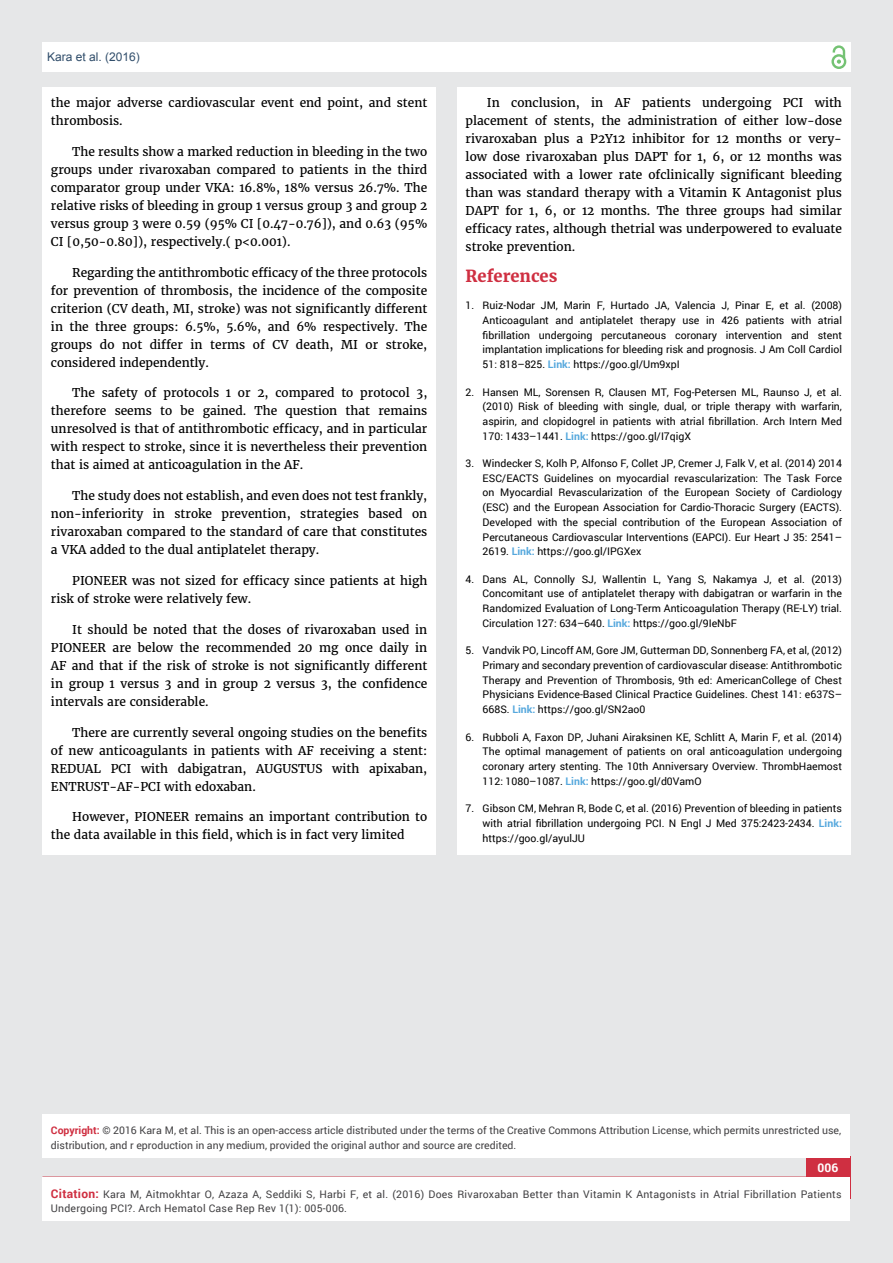
<style>
.page{position:relative;width:893px;height:1263px;background:#e6e7e8}
.page>*{position:absolute;margin:0;border:0;box-sizing:border-box;transform-origin:0 0}
.t1{font:700 16.5px "Merriweather";color:#cf2f41}
.t2{font:12px/18px "Merriweather";color:#000;text-align:justify}
.t3{font:12px "Arial";color:#314e6b}
.t4{font:700 12px "Roboto";color:#fff}
.t5{font:10.5px/14.7px "Roboto";color:#000;text-align:justify}
.t6{font:10.5px/15px "Roboto";color:#414042}
.t7{font:10.5px/13.5px "Roboto";letter-spacing:.02em;color:#414042}
.s1{font-weight:700;color:#56a8dd}
.s2{font-weight:700;color:#cf2f41}
.s3{font-weight:700;font-size:12px;color:#cf2f41}
</style>
<div class="page">
<div style="left:42px;top:43px;width:808px;height:29px;background:#fff"></div>
<div style="left:831px;top:54px;width:15px;height:15px;border:2px solid #74c273;border-radius:50%"></div>
<svg style="left:831px;top:45px;width:15px;height:19px"></svg>
<div style="left:806px;top:1156px;width:44px;height:42px;background:#cf2f41"></div>
<div style="left:42px;top:1177px;width:808px;height:43px;background:#fff"></div>
<div style="left:42px;top:1115px;width:808px;height:43px;background:#fff"></div>
<div style="left:42px;top:87px;width:394px;height:767px;background:#fff"></div>
<div style="left:457px;top:87px;width:393px;height:767px;background:#fff"></div>
<p class="t3" style="left:47px;top:51px;width:94px">Kara et al. (2016)</p>
<p class="t2" style="left:51px;top:94px;width:378px">the major adverse cardiovascular event end point, and stent thrombosis.</p>
<p class="t2" style="left:51px;top:143px;width:378px;text-indent:21px">The results show a marked reduction in bleeding in the two groups under rivaroxaban compared to patients in the third comparator group under VKA: 16.8%, 18% versus 26.7%. The relative risks of bleeding in group 1 versus group 3 and group 2 versus group 3 were 0.59 (95% CI [0.47-0.76]), and 0.63 (95% CI [0,50-0.80]), respectively.( p&lt;0.001).</p>
<p class="t2" style="left:51px;top:263px;width:378px;text-indent:21px">Regarding the antithrombotic efficacy of the three protocols for prevention of thrombosis, the incidence of the composite criterion (CV death, MI, stroke) was not significantly different in the three groups: 6.5%, 5.6%, and 6% respectively. The groups do not differ in terms of CV death, MI or stroke, considered independently.</p>
<p class="t2" style="left:51px;top:384px;width:378px;text-indent:21px">The safety of protocols 1 or 2, compared to protocol 3, therefore seems to be gained. The question that remains unresolved is that of antithrombotic efficacy, and in particular with respect to stroke, since it is nevertheless their prevention that is aimed at anticoagulation in the AF.</p>
<p class="t2" style="left:51px;top:487px;width:378px;text-indent:21px">The study does not establish, and even does not test frankly, non-inferiority in stroke prevention, strategies based on rivaroxaban compared to the standard of care that constitutes a VKA added to the dual antiplatelet therapy.</p>
<p class="t2" style="left:51px;top:572px;width:378px;text-indent:21px">PIONEER was not sized for efficacy since patients at high risk of stroke were relatively few.</p>
<p class="t2" style="left:51px;top:620px;width:378px;text-indent:21px">It should be noted that the doses of rivaroxaban used in PIONEER are below the recommended 20 mg once daily in AF and that if the risk of stroke is not significantly different in group 1 versus 3 and in group 2 versus 3, the confidence intervals are considerable.</p>
<p class="t2" style="left:51px;top:723px;width:378px;text-indent:21px">There are currently several ongoing studies on the benefits of new anticoagulants in patients with AF receiving a stent:<br>REDUAL PCI with dabigatran, AUGUSTUS with apixaban, ENTRUST-AF-PCI with edoxaban.</p>
<p class="t2" style="left:51px;top:808px;width:378px;text-indent:21px">However, PIONEER remains an important contribution to the data available in this field, which is in fact very limited</p>
<p class="t2" style="left:466px;top:94px;width:378px;text-indent:21px">In conclusion, in AF patients undergoing PCI with placement of stents, the administration of either low-dose rivaroxaban plus a P2Y12 inhibitor for 12 months or very&shy;low dose rivaroxaban plus DAPT for 1, 6, or 12 months was associated with a lower rate ofclinically significant bleeding than was standard therapy with a Vitamin K Antagonist plus DAPT for 1, 6, or 12 months. The three groups had similar efficacy rates, although thetrial was underpowered to evaluate stroke prevention.</p>
<h1 class="t1" style="left:466px;top:266px;width:93px">References</h1>
<p class="t5" style="left:483px;top:298px;width:361px;text-indent:-17px">1. Ruiz-Nodar JM, Marin F, Hurtado JA, Valencia J, Pinar E, et al. (2008)<br>Anticoagulant and antiplatelet therapy use in 426 patients with atrial fibrillation undergoing percutaneous coronary intervention and stent implantation implications for bleeding risk and prognosis. J Am Coll Cardiol 51: 818–825. <span class="s1">Link:</span> https://goo.gl/Um9xpI</p>
<p class="t5" style="left:483px;top:384px;width:361px;text-indent:-17px">2. Hansen ML, Sorensen R, Clausen MT, Fog-Petersen ML, Raunso J, et al. (2010) Risk of bleeding with single, dual, or triple therapy with warfarin, aspirin, and clopidogrel in patients with atrial fibrillation. Arch Intern Med 170: 1433–1441. <span class="s1">Link:</span> https://goo.gl/I7qigX</p>
<p class="t5" style="left:483px;top:456px;width:361px;text-indent:-17px">3. Windecker S, Kolh P, Alfonso F, Collet JP, Cremer J, Falk V, et al. (2014) 2014<br>ESC/EACTS Guidelines on myocardial revascularization: The Task Force on Myocardial Revascularization of the European Society of Cardiology (ESC) and the European Association for Cardio-Thoracic Surgery (EACTS).<br>Developed with the special contribution of the European Association of Percutaneous Cardiovascular Interventions (EAPCI). Eur Heart J 35: 2541– 2619. <span class="s1">Link:</span> https://goo.gl/IPGXex</p>
<p class="t5" style="left:483px;top:571px;width:361px;text-indent:-17px">4. Dans AL, Connolly SJ, Wallentin L, Yang S, Nakamya J, et al. (2013)<br>Concomitant use of antiplatelet therapy with dabigatran or warfarin in the Randomized Evaluation of Long-Term Anticoagulation Therapy (RE-LY) trial.<br>Circulation 127: 634–640. <span class="s1">Link:</span> https://goo.gl/9IeNbF</p>
<p class="t5" style="left:483px;top:643px;width:361px;text-indent:-17px">5. Vandvik PO, Lincoff AM, Gore JM, Gutterman DD, Sonnenberg FA, et al, (2012)<br>Primary and secondary prevention of cardiovascular disease: Antithrombotic Therapy and Prevention of Thrombosis, 9th ed: AmericanCollege of Chest Physicians Evidence-Based Clinical Practice Guidelines. Chest 141: e637S– 668S. <span class="s1">Link:</span> https://goo.gl/SN2ao0</p>
<p class="t5" style="left:483px;top:729px;width:361px;text-indent:-17px">6. Rubboli A, Faxon DP, Juhani Airaksinen KE, Schlitt A, Marin F, et al. (2014)<br>The optimal management of patients on oral anticoagulation undergoing coronary artery stenting. The 10th Anniversary Overview. ThrombHaemost 112: 1080–1087. <span class="s1">Link:</span> https://goo.gl/d0VamO</p>
<p class="t5" style="left:483px;top:801px;width:361px;text-indent:-17px">7. Gibson CM, Mehran R, Bode C, et al. (2016) Prevention of bleeding in patients with atrial fibrillation undergoing PCI. N Engl J Med 375:2423-2434. <span class="s1">Link: </span>https://goo.gl/ayulJU</p>
<p class="t6" style="left:51px;top:1123px;width:792px"><span class="s2">Copyright:</span> © 2016 Kara M, et al. This is an open-access article distributed under the terms of the Creative Commons Attribution License, which permits unrestricted use, distribution, and r eproduction in any medium, provided the original author and source are credited.</p>
<p class="t4" style="left:817px;top:1159px;width:22px">006</p>
<p class="t7" style="left:51px;top:1188px;width:792px"><span class="s3">Citation:</span> Kara M, Aitmokhtar O, Azaza A, Seddiki S, Harbi F, et al. (2016) Does Rivaroxaban Better than Vitamin K Antagonists in Atrial Fibrillation Patients<br>Undergoing PCI?. Arch Hematol Case Rep Rev 1(1): 005-006.</p>
</div>
